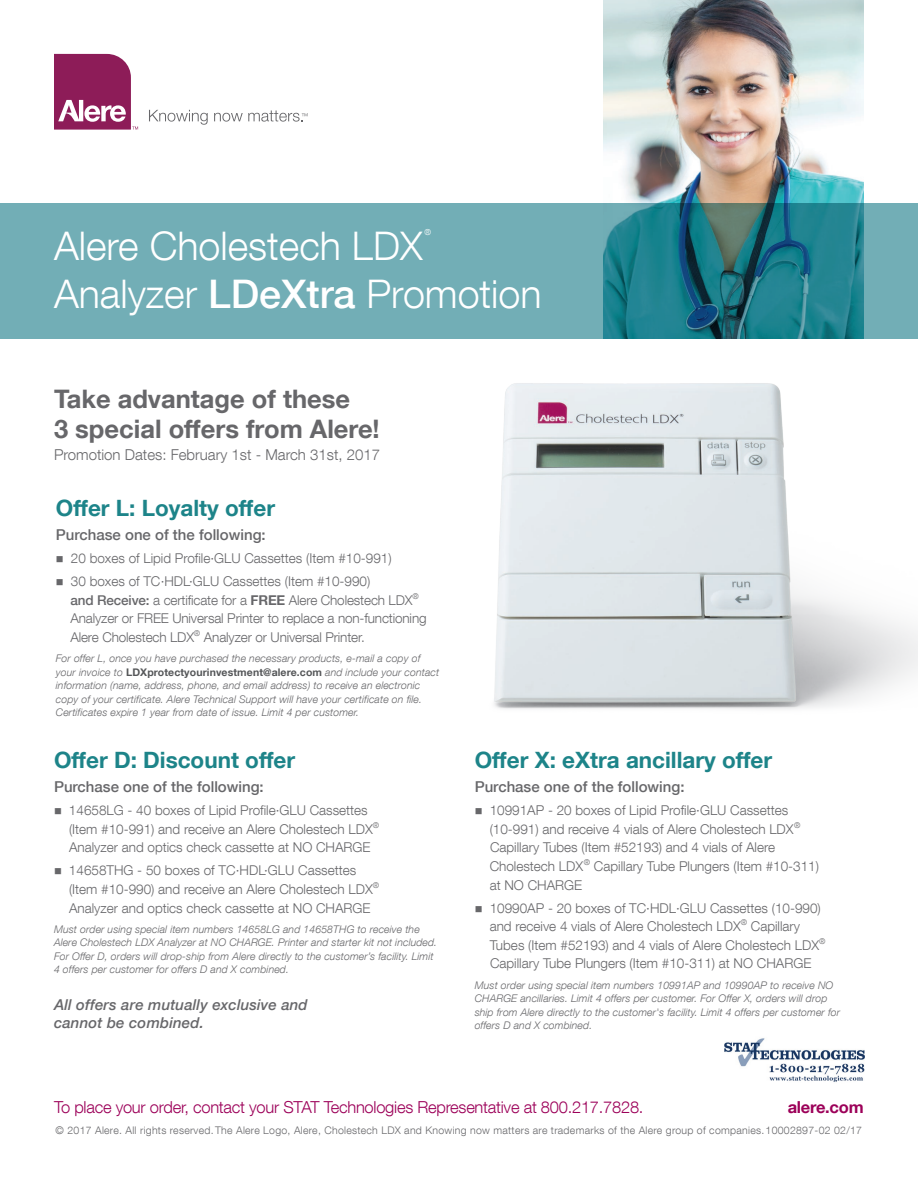
<style>
.page{position:relative;width:918px;height:1188px;background:#fff}
.page>*{position:absolute;margin:0;border:0;box-sizing:border-box;transform-origin:0 0}
.t1{font:300 39.45px "Helvetica Neue LT Com";color:#fff}
.t2{font:700 25.5px/30px "Helvetica Neue LT Com";color:#67676a}
.t3{font:700 22.5px "Helvetica Neue LT Com";color:#1d8489}
.t4{font:300 16.5px "Helvetica Neue LT Com";letter-spacing:-.015em;color:#9c0159}
.t5{font:700 16.5px "Helvetica Neue LT Com";letter-spacing:-.015em;color:#9c0159}
.t6{font:500 15px "Helvetica Neue LT Com";color:#67676a}
.t7{font:italic 500 15px/17.4px "Helvetica Neue LT Com";letter-spacing:.01em;color:#67676a}
.t8{font:300 15px "Helvetica Neue LT Com";color:#67676a}
.t9{font:300 13.5px/18.6px "Helvetica Neue LT Com";color:#67676a}
.t10{font:italic 300 10.5px/13.5px "Helvetica Neue LT Com";letter-spacing:.01em;color:#67676a}
.t11{font:300 10.5px "Helvetica Neue LT Com";letter-spacing:.025em;color:#67676a}
.t12{font:300 8.25px "Helvetica Neue LT Com";color:#fff}
.s1{font-weight:500}
.s2{font-weight:700}
.s3{font-weight:700;font-style:normal;color:#555759}
</style>
<div class="page">
<img style="left:603px;top:0;width:261px;height:204px">
<svg style="left:0;top:204px;width:918px;height:135px;background:#5b9ea8"></svg>
<svg style="left:149px;top:110px;width:59px;height:15px"></svg>
<svg style="left:214px;top:111px;width:94px;height:11px"></svg>
<svg style="left:54px;top:54px;width:84px;height:76px"></svg>
<img style="left:494px;top:383px;width:424px;height:326px">
<img style="left:725px;top:1038px;width:140px;height:44px">
<h1 class="t1" style="left:54px;top:222px;width:370px">Alere Cholestech LDX</h1>
<p class="t12" style="left:424px;top:227px;width:8px">®</p>
<h1 class="t1" style="left:54px;top:269px;width:489px">Analyzer <span class="s1">LDeXtra</span> Promotion</h1>
<h2 class="t2" style="left:54px;top:383px;width:327px">Take advantage of these<br>3 special offers from Alere!</h2>
<p class="t8" style="left:54px;top:446px;width:328px">Promotion Dates: February 1st - March 31st, 2017</p>
<h3 class="t3" style="left:56px;top:494px;width:221px">Offer L: Loyalty offer</h3>
<p class="t6" style="left:56px;top:526px;width:211px">Purchase one of the following:</p>
<p class="t9" style="left:56px;top:549px;width:337px">■ 20 boxes of Lipid Profile·GLU Cassettes (Item #10-991)</p>
<p class="t9" style="left:70px;top:572px;width:358px;text-indent:-14px">■ 30 boxes of TC·HDL·GLU Cassettes (Item #10-990)<br><span class="s1">and Receive:</span> a certificate for a <span class="s2">FREE</span> Alere Cholestech LDX<sup>® </sup>Analyzer or FREE Universal Printer to replace a non-functioning Alere Cholestech LDX<sup>®</sup> Analyzer or Universal Printer.</p>
<p class="t10" style="left:56px;top:652px;width:385px">For offer L, once you have purchased the necessary products, e-mail a copy of your invoice to <span class="s3">LDXprotectyourinvestment@alere.com</span> and include your contact information (name, address, phone, and email address) to receive an electronic copy of your certificate. Alere Technical Support will have your certificate on file.<br>Certificates expire 1 year from date of issue. Limit 4 per customer.</p>
<h3 class="t3" style="left:54px;top:746px;width:243px">Offer D: Discount offer</h3>
<p class="t6" style="left:54px;top:778px;width:211px">Purchase one of the following:</p>
<p class="t9" style="left:69px;top:801px;width:312px;text-indent:-15px">■ 14658LG - 40 boxes of Lipid Profile·GLU Cassettes (Item #10-991) and receive an Alere Cholestech LDX<sup>®<br></sup>Analyzer and optics check cassette at NO CHARGE</p>
<p class="t9" style="left:69px;top:861px;width:312px;text-indent:-15px">■ 14658THG - 50 boxes of TC·HDL·GLU Cassettes (Item #10-990) and receive an Alere Cholestech LDX<sup>®<br></sup>Analyzer and optics check cassette at NO CHARGE</p>
<p class="t10" style="left:54px;top:922px;width:385px">Must order using special item numbers 14658LG and 14658THG to receive the Alere Cholestech LDX Analyzer at NO CHARGE. Printer and starter kit not included.<br>For Offer D, orders will drop-ship from Alere directly to the customer’s facility. Limit 4 offers per customer for offers D and X combined.</p>
<p class="t7" style="left:54px;top:996px;width:255px">All offers are mutually exclusive and cannot be combined.</p>
<h3 class="t3" style="left:475px;top:746px;width:299px">Offer X: eXtra ancillary offer</h3>
<p class="t6" style="left:475px;top:778px;width:211px">Purchase one of the following:</p>
<p class="t9" style="left:490px;top:801px;width:331px;text-indent:-15px">■ 10991AP - 20 boxes of Lipid Profile·GLU Cassettes (10-991) and receive 4 vials of Alere Cholestech LDX<sup>® </sup>Capillary Tubes (Item #52193) and 4 vials of Alere Cholestech LDX<sup>®</sup> Capillary Tube Plungers (Item #10-311) at NO CHARGE</p>
<p class="t9" style="left:490px;top:898px;width:337px;text-indent:-15px">■ 10990AP - 20 boxes of TC·HDL·GLU Cassettes (10-990) and receive 4 vials of Alere Cholestech LDX<sup>®</sup> Capillary Tubes (Item #52193) and 4 vials of Alere Cholestech LDX<sup>® </sup>Capillary Tube Plungers (Item #10-311) at NO CHARGE</p>
<p class="t10" style="left:475px;top:978px;width:367px">Must order using special item numbers 10991AP and 10990AP to receive NO CHARGE ancillaries. Limit 4 offers per customer. For Offer X, orders will drop ship from Alere directly to the customer's facility. Limit 4 offers per customer for offers D and X combined.</p>
<p class="t4" style="left:54px;top:1097px;width:591px">To place your order, contact your STAT Technologies Representative at 800.217.7828.</p>
<p class="t5" style="left:788px;top:1097px;width:77px">alere.com</p>
<p class="t11" style="left:56px;top:1124px;width:808px">© 2017 Alere. All rights reserved. The Alere Logo, Alere, Cholestech LDX and Knowing now matters are trademarks of the Alere group of companies. 10002897-02 02/17</p>
</div>
